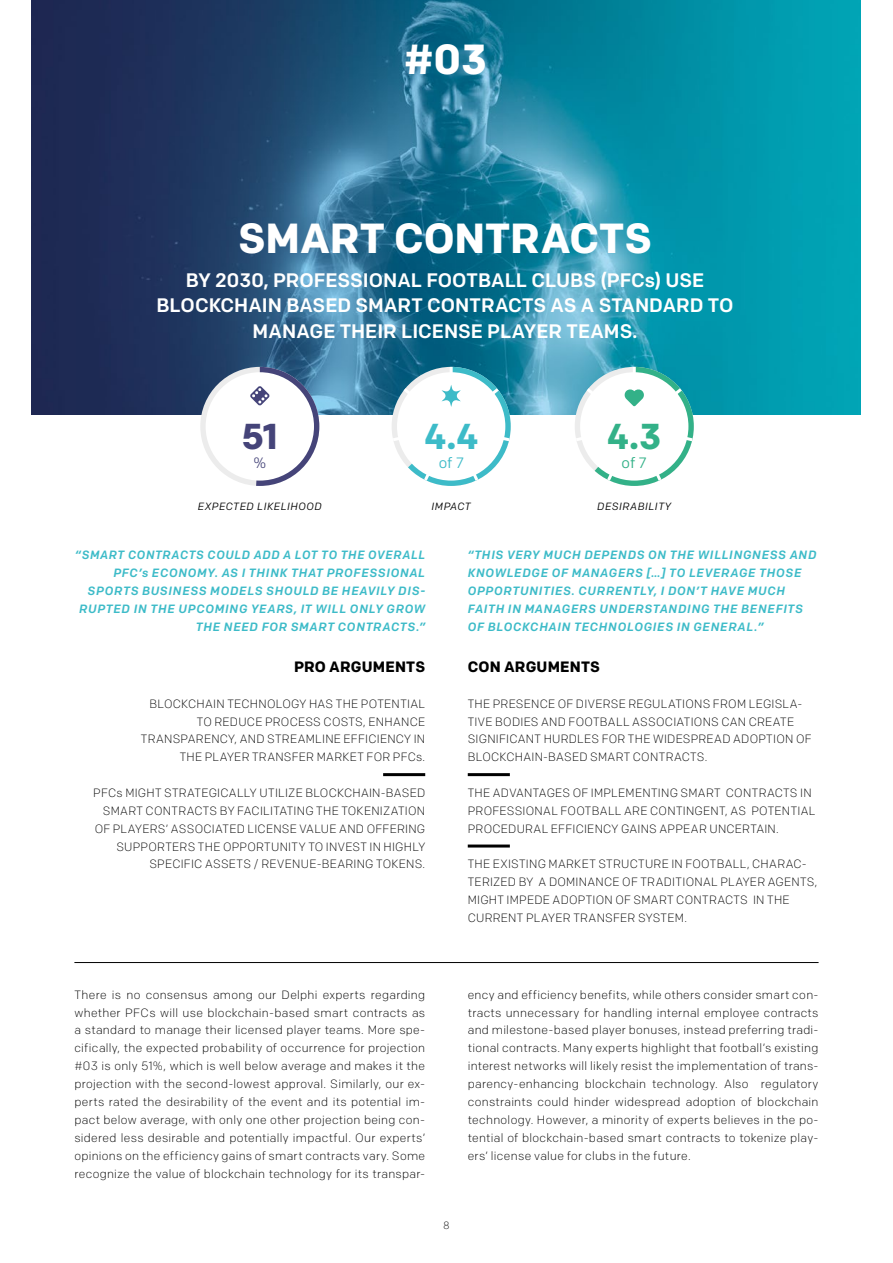
<style>
.page{position:relative;width:893px;height:1263px;background:#fff}
.page>*{position:absolute;margin:0;border:0;box-sizing:border-box;transform-origin:0 0}
.t1{font:700 42px "Colfax";color:#fff}
.t2{font:700 36px "Colfax";color:#3dbbc8}
.t3{font:700 36px "Colfax";color:#33b188}
.t4{font:700 36px "Colfax";color:#454479}
.t5{font:500 19.5px/25.5px "Colfax";color:#fff;text-align:center}
.t6{font:700 15px "Colfax";letter-spacing:.01em;color:#000}
.t7{font:15px "Colfax";color:#3dbbc8}
.t8{font:15px "Colfax";color:#33b188}
.t9{font:15px "Colfax";color:#454479}
.t10{font:300 12px/17.9px "Colfax";letter-spacing:.02em;color:#000}
.t11{font:italic 500 12px/18px "Colfax";letter-spacing:.06em;color:#3dbbc8;text-align:right}
.t12{font:italic 10.5px "Colfax";letter-spacing:.05em;color:#000}
.t13{font:300 10.5px "Colfax";color:#000}
</style>
<div class="page">
<img style="left:31px;top:0;width:829px;height:415px">
<div style="left:200px;top:367px;width:119px;height:119px;background:#ececec;border-radius:50%"></div>
<div style="left:206px;top:372px;width:108px;height:109px;background:#fff;border-radius:50%"></div>
<svg style="left:250px;top:367px;width:69px;height:119px"></svg>
<svg style="left:392px;top:367px;width:119px;height:119px"></svg>
<svg style="left:575px;top:367px;width:119px;height:119px"></svg>
<hr style="left:383px;top:773px;width:42px;height:3px;background:#000">
<hr style="left:468px;top:773px;width:42px;height:3px;background:#000">
<hr style="left:468px;top:844px;width:42px;height:3px;background:#000">
<hr style="left:74px;top:962px;width:745px;height:1px;background:#000">
<h1 class="t1" style="left:404px;top:33px;width:84px">#03</h1>
<h1 class="t1" style="left:238px;top:212px;width:415px">SMART CONTRACTS</h1>
<h3 class="t5" style="left:157px;top:267px;width:578px">BY 2030, PROFESSIONAL FOOTBALL CLUBS (PFCs) USE<br>BLOCKCHAIN BASED SMART CONTRACTS AS A STANDARD TO<br>MANAGE THEIR LICENSE PLAYER TEAMS.</h3>
<h2 class="t4" style="left:241px;top:414px;width:38px">51</h2>
<p class="t9" style="left:253px;top:454px;width:14px">%</p>
<p class="t12" style="left:198px;top:500px;width:126px">EXPECTED LIKELIHOOD</p>
<h2 class="t2" style="left:424px;top:414px;width:56px">4.4</h2>
<p class="t7" style="left:439px;top:454px;width:27px">of 7</p>
<p class="t12" style="left:432px;top:500px;width:41px">IMPACT</p>
<h2 class="t3" style="left:607px;top:414px;width:56px">4.3</h2>
<p class="t8" style="left:622px;top:454px;width:27px">of 7</p>
<p class="t12" style="left:597px;top:500px;width:75px">DESIRABILITY</p>
<p class="t11" style="left:75px;top:546px;width:352px">“SMART CONTRACTS COULD ADD A LOT TO THE OVERALL PFC’s ECONOMY. AS I THINK THAT PROFESSIONAL SPORTS BUSINESS MODELS SHOULD BE HEAVILY DIS-RUPTED IN THE UPCOMING YEARS, IT WILL ONLY GROW THE NEED FOR SMART CONTRACTS.”</p>
<p class="t11" style="left:468px;top:546px;width:350px;text-align:left">“THIS VERY MUCH DEPENDS ON THE WILLINGNESS AND KNOWLEDGE OF MANAGERS […] TO LEVERAGE THOSE OPPORTUNITIES. CURRENTLY, I DON’T HAVE MUCH FAITH IN MANAGERS UNDERSTANDING THE BENEFITS OF BLOCKCHAIN TECHNOLOGIES IN GENERAL.”</p>
<p class="t6" style="left:294px;top:657px;width:133px">PRO ARGUMENTS</p>
<p class="t10" style="left:141px;top:694px;width:286px;text-align:right">BLOCKCHAIN TECHNOLOGY HAS THE POTENTIAL TO REDUCE PROCESS COSTS, ENHANCE TRANSPARENCY, AND STREAMLINE EFFICIENCY IN THE PLAYER TRANSFER MARKET FOR PFCs.</p>
<p class="t10" style="left:93px;top:784px;width:333px;text-align:right">PFCs MIGHT STRATEGICALLY UTILIZE BLOCKCHAIN-BASED SMART CONTRACTS BY FACILITATING THE TOKENIZATION OF PLAYERS’ ASSOCIATED LICENSE VALUE AND OFFERING SUPPORTERS THE OPPORTUNITY TO INVEST IN HIGHLY SPECIFIC ASSETS / REVENUE-BEARING TOKENS.</p>
<p class="t6" style="left:468px;top:657px;width:134px">CON ARGUMENTS</p>
<p class="t10" style="left:468px;top:694px;width:345px">THE PRESENCE OF DIVERSE REGULATIONS FROM LEGISLA-TIVE BODIES AND FOOTBALL ASSOCIATIONS CAN CREATE SIGNIFICANT HURDLES FOR THE WIDESPREAD ADOPTION OF BLOCKCHAIN-BASED SMART CONTRACTS.</p>
<p class="t10" style="left:468px;top:784px;width:349px">THE ADVANTAGES OF IMPLEMENTING SMART CONTRACTS IN<br>PROFESSIONAL FOOTBALL ARE CONTINGENT, AS POTENTIAL<br>PROCEDURAL EFFICIENCY GAINS APPEAR UNCERTAIN.</p>
<p class="t10" style="left:468px;top:855px;width:351px">THE EXISTING MARKET STRUCTURE IN FOOTBALL, CHARAC-TERIZED BY A DOMINANCE OF TRADITIONAL PLAYER AGENTS, MIGHT IMPEDE ADOPTION OF SMART CONTRACTS IN THE CURRENT PLAYER TRANSFER SYSTEM.</p>
<p class="t10" style="left:74px;top:985px;width:352px;text-align:justify">There is no consensus among our Delphi experts regarding whether PFCs will use blockchain-based smart contracts as a standard to manage their licensed player teams. More spe&shy;cifically, the expected probability of occurrence for projection #03 is only 51%, which is well below average and makes it the projection with the second-lowest approval. Similarly, our ex&shy;perts rated the desirability of the event and its potential im&shy;pact below average, with only one other projection being con&shy;sidered less desirable and potentially impactful. Our experts’ opinions on the efficiency gains of smart contracts vary. Some recognize the value of blockchain technology for its transpar-</p>
<p class="t10" style="left:468px;top:985px;width:352px;text-align:justify">ency and efficiency benefits, while others consider smart con&shy;tracts unnecessary for handling internal employee contracts and milestone-based player bonuses, instead preferring tradi&shy;tional contracts. Many experts highlight that football’s existing interest networks will likely resist the implementation of trans&shy;parency-enhancing blockchain technology. Also regulatory constraints could hinder widespread adoption of blockchain technology. However, a minority of experts believes in the po&shy;tential of blockchain-based smart contracts to tokenize play&shy;ers’ license value for clubs in the future.</p>
<p class="t13" style="left:443px;top:1218px;width:8px">8</p>
</div>
